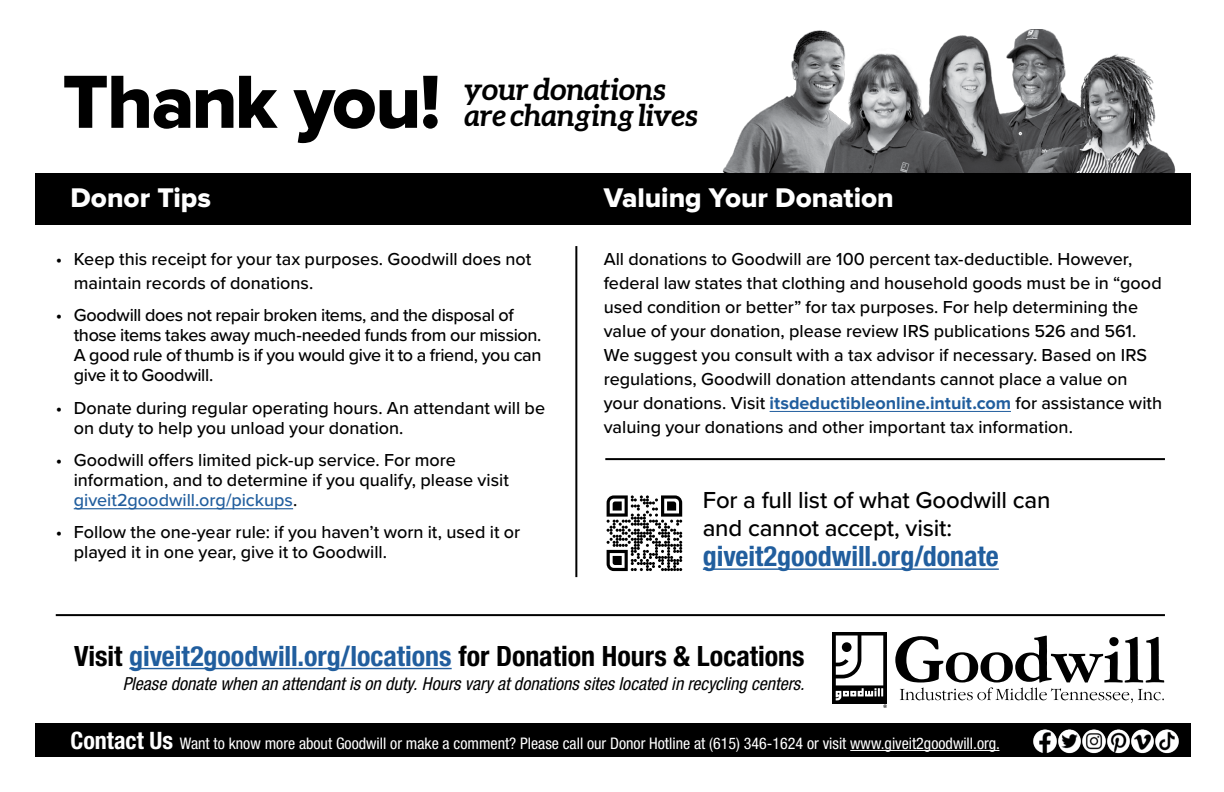
<style>
.page{position:relative;width:1224px;height:792px;background:#fff}
.page>*{position:absolute;margin:0;border:0;box-sizing:border-box;transform-origin:0 0}
.t1{font:78px "Proxima Nova Extrabld";letter-spacing:-.03em;color:#000}
.t2{font:italic 700 30px/26px "Aleo";letter-spacing:-.01em;color:#000}
.t3{font:700 condensed 28px "Helvetica Neue LT Std";color:#000}
.t4{font:28px "Proxima Nova Extrabld";color:#fff}
.t5{font:700 condensed 28px "Helvetica Neue LT Std";color:#215e9e}
.t6{font:500 24px/28px "Proxima Nova";letter-spacing:-.015em;color:#000}
.t7{font:500 18px/24px "Proxima Nova";color:#000}
.t8{font:500 18px/20px "Proxima Nova";letter-spacing:-.02em;color:#000}
.t9{font:italic condensed 18px "Helvetica Neue LT Std";color:#000}
.t10{font:condensed 16px "Helvetica Neue LT Std";color:#fff}
.s1{color:#215e9e}
.s2{font-weight:700;color:#215e9e}
.s3{font-weight:700;font-size:24px}
</style>
<div class="page">
<div style="left:36px;top:723px;width:1155px;height:34px;background:#000"></div>
<hr style="left:74px;top:508px;width:219px;height:1px;background:#215e9e">
<hr style="left:129px;top:668px;width:323px;height:1px;background:#215e9e">
<hr style="left:850px;top:750px;width:150px;height:1px;background:#fff">
<svg style="left:895px;top:636px;width:269px;height:67px"></svg>
<div style="left:832px;top:632px;width:55px;height:72px;background:linear-gradient(to right,#000,#000)"></div>
<svg style="left:836px;top:636px;width:51px;height:72px"></svg>
<hr style="left:575px;top:246px;width:2px;height:331px;background:#000">
<hr style="left:605px;top:458px;width:560px;height:2px;background:#000">
<img style="left:722px;top:30px;width:454px;height:143px">
<div style="left:36px;top:173px;width:1155px;height:51px;background:#000"></div>
<hr style="left:770px;top:411px;width:241px;height:1px;background:#215e9e">
<hr style="left:703px;top:568px;width:296px;height:2px;background:#215e9e">
<hr style="left:56px;top:614px;width:1109px;height:2px;background:#000">
<svg style="left:607px;top:495px;width:75px;height:76px"></svg>
<img style="left:1033px;top:729px;width:146px;height:24px">
<h1 class="t1" style="left:63px;top:57px;width:380px">Thank you!</h1>
<h2 class="t2" style="left:464px;top:76px;width:235px">your donations are changing lives</h2>
<h3 class="t4" style="left:71px;top:182px;width:142px">Donor Tips</h3>
<p class="t7" style="left:74px;top:246px;width:459px;text-indent:-18px">• Keep this receipt for your tax purposes. Goodwill does not maintain records of donations.</p>
<p class="t8" style="left:74px;top:305px;width:469px;text-indent:-18px">• Goodwill does not repair broken items, and the disposal of those items takes away much-needed funds from our mission.<br>A good rule of thumb is if you would give it to a friend, you can give it to Goodwill.</p>
<p class="t7" style="left:74px;top:397px;width:473px;line-height:20px;text-indent:-18px">• Donate during regular operating hours. An attendant will be on duty to help you unload your donation.</p>
<p class="t7" style="left:74px;top:449px;width:437px;line-height:20px;text-indent:-18px">• Goodwill offers limited pick-up service. For more information, and to determine if you qualify, please visit <span class="s1">giveit2goodwill.org/pickups</span>.</p>
<p class="t7" style="left:74px;top:522px;width:448px;line-height:20px;text-indent:-18px">• Follow the one-year rule: if you haven’t worn it, used it or played it in one year, give it to Goodwill.</p>
<h3 class="t4" style="left:604px;top:182px;width:292px">Valuing Your Donation</h3>
<p class="t7" style="left:604px;top:246px;width:560px">All donations to Goodwill are 100 percent tax-deductible. However, federal law states that clothing and household goods must be in “good used condition or better” for tax purposes. For help determining the value of your donation, please review IRS publications 526 and 561.<br>We suggest you consult with a tax advisor if necessary. Based on IRS regulations, Goodwill donation attendants cannot place a value on your donations. Visit <span class="s2">itsdeductibleonline.intuit.com</span> for assistance with valuing your donations and other important tax information.</p>
<h3 class="t6" style="left:703px;top:485px;width:349px">For a full list of what Goodwill can and cannot accept, visit:</h3>
<h3 class="t5" style="left:703px;top:539px;width:297px">giveit2goodwill.org/donate</h3>
<h3 class="t3" style="left:74px;top:639px;width:732px">Visit <span class="s1">giveit2goodwill.org/locations</span> for Donation Hours &amp; Locations</h3>
<p class="t9" style="left:123px;top:673px;width:683px">Please donate when an attendant is on duty. Hours vary at donations sites located in recycling centers.</p>
<p class="t10" style="left:71px;top:734px;width:931px"><span class="s3">Contact Us</span> Want to know more about Goodwill or make a comment? Please call our Donor Hotline at (615) 346-1624 or visit www.giveit2goodwill.org.</p>
</div>
